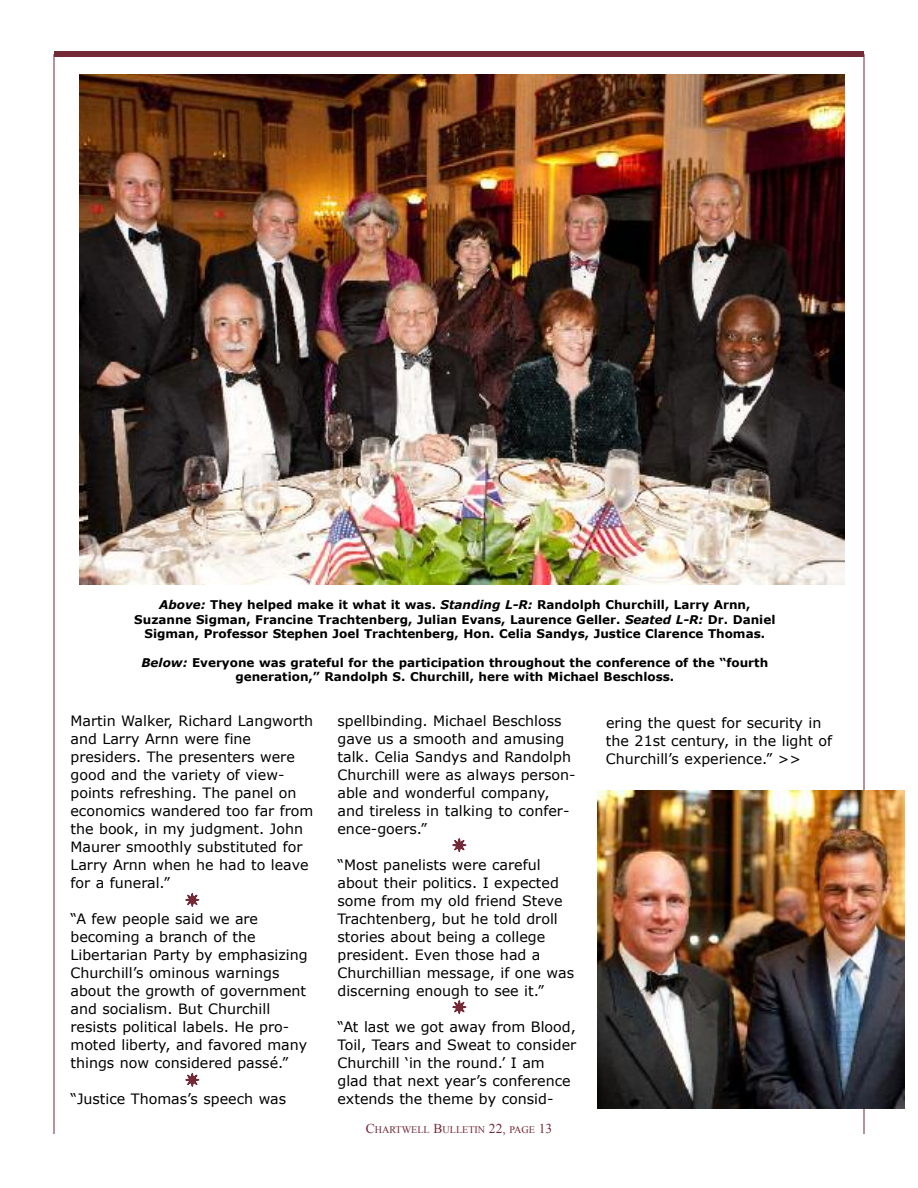
<style>
.page{position:relative;width:918px;height:1188px;background:#fff}
.page>*{position:absolute;margin:0;border:0;box-sizing:border-box;transform-origin:0 0}
.t1{font:14.25px/18px "Verdana";color:#000}
.t2{font:700 12px/14.4px "Verdana";color:#000;text-align:center}
.t3{font:10.2px "Times New Roman";color:#742936}
.s1{font-style:italic}
.s2{font-size:13.5px}
</style>
<div class="page">
<hr style="left:54px;top:54px;width:1px;height:1080px;background:#742936">
<hr style="left:864px;top:54px;width:1px;height:1080px;background:#742936">
<div style="left:54px;top:51px;width:810px;height:6px;background:#742936"></div>
<img style="left:80px;top:74px;width:765px;height:511px">
<img style="left:597px;top:791px;width:307px;height:317px">
<p class="t2" style="left:134px;top:597px;width:643px"><span class="s1">Above:</span> They helped make it what it was. <span class="s1">Standing L-R:</span> Randolph Churchill, Larry Arnn,<br>Suzanne Sigman, Francine Trachtenberg, Julian Evans, Laurence Geller. <span class="s1">Seated L-R:</span> Dr. Daniel<br>Sigman, Professor Stephen Joel Trachtenberg, Hon. Celia Sandys, Justice Clarence Thomas.</p>
<p class="t2" style="left:142px;top:655px;width:628px"><span class="s1">Below:</span> Everyone was grateful for the participation throughout the conference of the “fourth generation,” Randolph S. Churchill, here with Michael Beschloss.</p>
<p class="t1" style="left:70px;top:712px;width:244px">Martin Walker, Richard Langworth and Larry Arnn were fine presiders. The presenters were good and the variety of view&shy;points refreshing. The panel on economics wandered too far from the book, in my judgment. John<br>Maurer smoothly substituted for<br>Larry Arnn when he had to leave for a funeral.”</p>
<p class="t1" style="left:70px;top:910px;width:239px">“A few people said we are becoming a branch of the<br>Libertarian Party by emphasizing<br>Churchill’s ominous warnings about the growth of government and socialism. But Churchill resists political labels. He pro&shy;moted liberty, and favored many things now considered passé.”</p>
<p class="t1" style="left:70px;top:1090px;width:217px">“Justice Thomas’s speech was</p>
<p class="t1" style="left:337px;top:711px;width:240px">spellbinding. Michael Beschloss gave us a smooth and amusing talk. Celia Sandys and Randolph<br>Churchill were as always person&shy;able and wonderful company, and tireless in talking to confer&shy;ence-goers.”</p>
<p class="t1" style="left:337px;top:855px;width:238px">“Most panelists were careful about their politics. I expected some from my old friend Steve<br>Trachtenberg, but he told droll stories about being a college president. Even those had a<br>Churchillian message, if one was discerning enough to see it.”</p>
<p class="t1" style="left:337px;top:1017px;width:240px">“At last we got away from Blood,<br>Toil, Tears and Sweat to consider<br>Churchill ‘in the round.’ I am glad that next year’s conference extends the theme by consid-</p>
<p class="t3" style="left:366px;top:1124px;width:188px"><span class="s2">C</span>HARTWELL <span class="s2">B</span>ULLETIN <span class="s2">22,</span> PAGE <span class="s2">13</span></p>
<p class="t1" style="left:606px;top:713px;width:228px">ering the quest for security in the 21st century, in the light of<br>Churchill’s experience.” &gt;&gt;</p>
</div>
